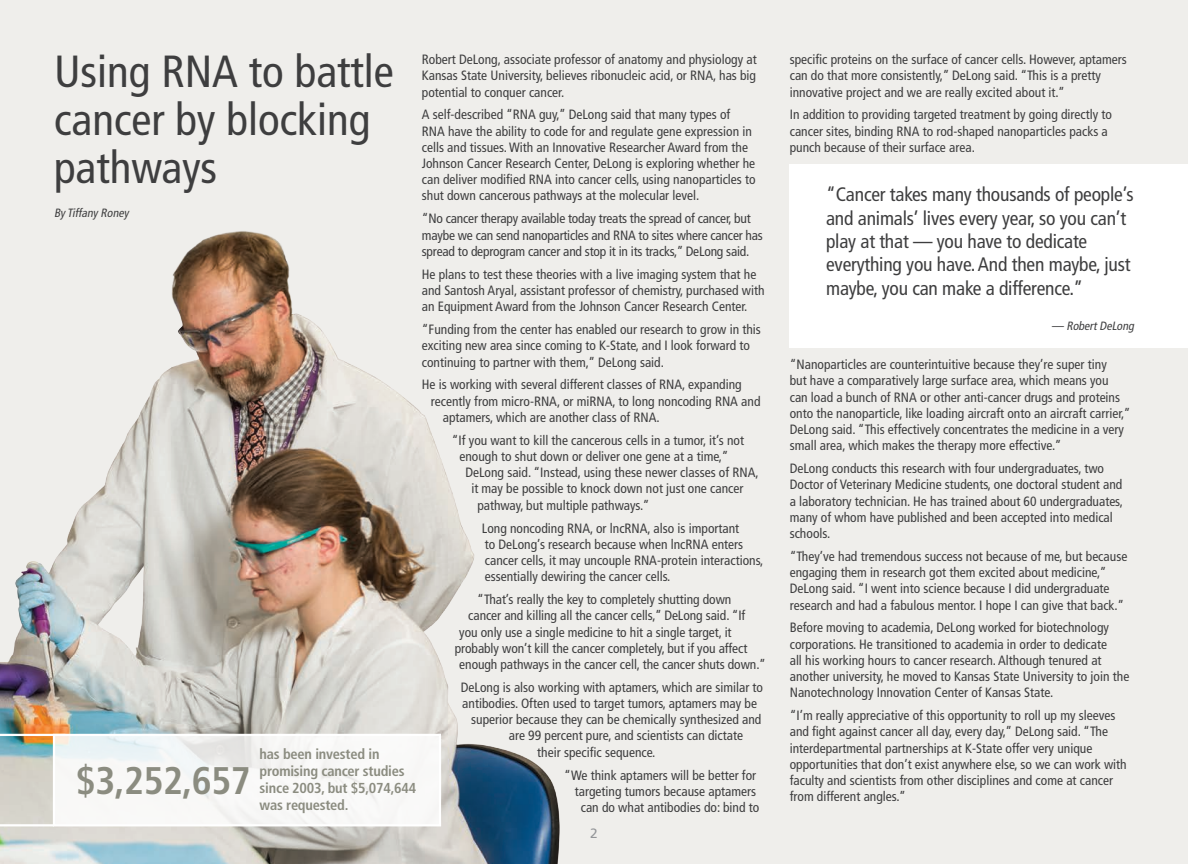
<style>
.page{position:relative;width:1188px;height:864px;background:#efeeeb}
.page>*{position:absolute;margin:0;border:0;box-sizing:border-box;transform-origin:0 0}
.title_1{font:condensed 45px/48px "Frutiger LT Std";color:#3e3e3f}
.body_text{font:700 condensed 38.4px "Frutiger LT Std";letter-spacing:-.015em;color:#8b8c80}
.contents_title{font:condensed 19.5px/23.4px "Frutiger LT Std";letter-spacing:-.01em;color:#3e3e3f}
.body_text-2{font:700 condensed 14.4px/17px "Frutiger LT Std";letter-spacing:-.015em;color:#8b8c80}
.body_text-3{font:condensed 13.5px/16.2px "Frutiger LT Std";color:#3e3e3f}
.body_text-4{font:13.5px "Frutiger LT Std";color:#939598}
.writer{font:italic condensed 12px "Frutiger LT Std";color:#3e3e3f}
</style>
<div class="page">
<img style="left:0;top:231px;width:560px;height:633px">
<svg style="left:56px;top:737px;width:382px;height:86px;fill:#f8f8f7"></svg>
<div style="left:790px;top:164px;width:398px;height:184px;background:#fff"></div>
<hr style="left:0;top:734px;width:65px;height:2px;background:#fff">
<div style="left:53px;top:734px;width:388px;height:92px;border:2px solid #fff"></div>
<hr style="left:0;top:824px;width:54px;height:2px;background:#fff">
<p class="title_1" style="left:54px;top:47px;width:341px">Using RNA to battle cancer by blocking pathways</p>
<p class="writer" style="left:54px;top:206px;width:76px">By Tiffany Roney</p>
<p class="body_text-3" style="left:422px;top:51px;width:336px;text-align:justify">Robert DeLong, associate professor of anatomy and physiology at Kansas State University, believes ribonucleic acid, or RNA, has big potential to conquer cancer.</p>
<p class="body_text-3" style="left:422px;top:107px;width:335px">A self-described “RNA guy,” DeLong said that many types of RNA have the ability to code for and regulate gene expression in cells and tissues. With an Innovative Researcher Award from the Johnson Cancer Research Center, DeLong is exploring whether he can deliver modified RNA into cancer cells, using nanoparticles to shut down cancerous pathways at the molecular level.</p>
<p class="body_text-3" style="left:422px;top:211px;width:343px">“No cancer therapy available today treats the spread of cancer, but maybe we can send nanoparticles and RNA to sites where cancer has spread to deprogram cancer and stop it in its tracks,” DeLong said.</p>
<p class="body_text-3" style="left:422px;top:266px;width:344px">He plans to test these theories with a live imaging system that he and Santosh Aryal, assistant professor of chemistry, purchased with an Equipment Award from the Johnson Cancer Research Center.</p>
<p class="body_text-3" style="left:422px;top:321px;width:341px">“Funding from the center has enabled our research to grow in this exciting new area since coming to K-State, and I look forward to continuing to partner with them,” DeLong said.</p>
<p class="body_text-3" style="left:422px;top:377px;width:321px">He is working with several different classes of RNA, expanding</p>
<p class="body_text-3" style="left:431px;top:393px;width:331px">recently from micro-RNA, or miRNA, to long noncoding RNA and</p>
<p class="body_text-3" style="left:443px;top:409px;width:218px">aptamers, which are another class of RNA.</p>
<p class="body_text-3" style="left:452px;top:432px;width:294px">“If you want to kill the cancerous cells in a tumor, it’s not</p>
<p class="body_text-3" style="left:459px;top:448px;width:271px">enough to shut down or deliver one gene at a time,”</p>
<p class="body_text-3" style="left:465px;top:465px;width:295px">DeLong said. “Instead, using these newer classes of RNA,</p>
<p class="body_text-3" style="left:471px;top:481px;width:274px">it may be possible to knock down not just one cancer</p>
<p class="body_text-3" style="left:477px;top:497px;width:174px">pathway, but multiple pathways.”</p>
<p class="body_text-3" style="left:482px;top:520px;width:283px">Long noncoding RNA, or lncRNA, also is important<br>to DeLong’s research because when lncRNA enters cancer cells, it may uncouple RNA-protein interactions, essentially dewiring the cancer cells.</p>
<p class="body_text-3" style="left:477px;top:591px;width:256px">“That’s really the key to completely shutting down</p>
<p class="body_text-3" style="left:468px;top:608px;width:279px">cancer and killing all the cancer cells,” DeLong said. “If</p>
<p class="body_text-3" style="left:459px;top:624px;width:274px">you only use a single medicine to hit a single target, it</p>
<p class="body_text-3" style="left:455px;top:640px;width:294px">probably won’t kill the cancer completely, but if you affect</p>
<p class="body_text-3" style="left:459px;top:656px;width:308px">enough pathways in the cancer cell, the cancer shuts down.”</p>
<p class="body_text-3" style="left:461px;top:679px;width:304px">DeLong is also working with aptamers, which are similar to</p>
<p class="body_text-3" style="left:462px;top:695px;width:296px">antibodies. Often used to target tumors, aptamers may be</p>
<p class="body_text-3" style="left:471px;top:712px;width:292px">superior because they can be chemically synthesized and</p>
<p class="body_text-3" style="left:509px;top:728px;width:236px">are 99 percent pure, and scientists can dictate</p>
<p class="body_text-3" style="left:537px;top:744px;width:120px">their specific sequence.</p>
<p class="body_text-3" style="left:564px;top:767px;width:196px;text-align:right">“We think aptamers will be better for targeting tumors because aptamers can do what antibodies do: bind to</p>
<p class="body_text-2" style="left:260px;top:746px;width:158px">has been invested in promising cancer studies since 2003, but $5,074,644 was requested.</p>
<p class="body_text" style="left:76px;top:758px;width:176px">$3,252,657</p>
<p class="body_text-4" style="left:590px;top:826px;width:9px">2</p>
<p class="body_text-3" style="left:790px;top:51px;width:339px">specific proteins on the surface of cancer cells. However, aptamers can do that more consistently,” DeLong said. “This is a pretty innovative project and we are really excited about it.”</p>
<p class="body_text-3" style="left:790px;top:107px;width:324px">In addition to providing targeted treatment by going directly to cancer sites, binding RNA to rod-shaped nanoparticles packs a punch because of their surface area.</p>
<p class="contents_title" style="left:826px;top:183px;width:309px">“Cancer takes many thousands of people’s and animals’ lives every year, so you can’t play at that — you have to dedicate everything you have. And then maybe, just maybe, you can make a difference.”</p>
<p class="writer" style="left:1052px;top:318px;width:86px">— RobertDeLong</p>
<p class="body_text-3" style="left:790px;top:357px;width:342px">“Nanoparticles are counterintuitive because they’re super tiny<br>but have a comparatively large surface area, which means you<br>can load a bunch of RNA or other anti-cancer drugs and proteins onto the nanoparticle, like loading aircraft onto an aircraft carrier,” DeLong said. “This effectively concentrates the medicine in a very small area, which makes the therapy more effective.”</p>
<p class="body_text-3" style="left:790px;top:460px;width:335px">DeLong conducts this research with four undergraduates, two Doctor of Veterinary Medicine students, one doctoral student and a laboratory technician. He has trained about 60 undergraduates, many of whom have published and been accepted into medical schools.</p>
<p class="body_text-3" style="left:790px;top:548px;width:339px">“They’ve had tremendous success not because of me, but because engaging them in research got them excited about medicine,” DeLong said. “I went into science because I did undergraduate research and had a fabulous mentor. I hope I can give that back.”</p>
<p class="body_text-3" style="left:790px;top:620px;width:341px">Before moving to academia, DeLong worked for biotechnology corporations. He transitioned to academia in order to dedicate<br>all his working hours to cancer research. Although tenured at another university, he moved to Kansas State University to join the Nanotechnology Innovation Center of Kansas State.</p>
<p class="body_text-3" style="left:790px;top:708px;width:339px">“I’m really appreciative of this opportunity to roll up my sleeves and fight against cancer all day, every day,” DeLong said. “The interdepartmental partnerships at K-State offer very unique opportunities that don’t exist anywhere else, so we can work with faculty and scientists from other disciplines and come at cancer from different angles.”</p>
</div>
